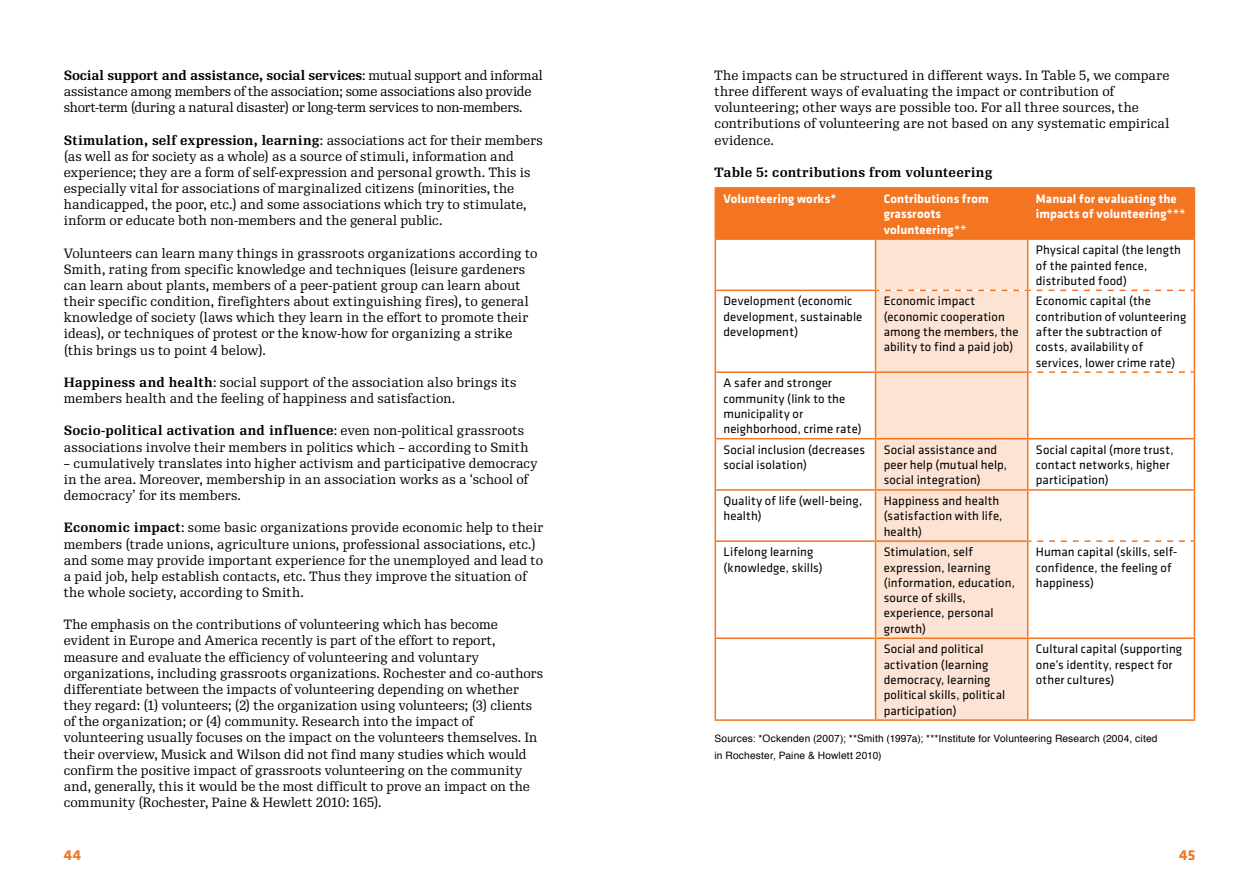
<style>
.page{position:relative;width:1259px;height:893px;background:#fff}
.page>*{position:absolute;margin:0;border:0;box-sizing:border-box;transform-origin:0 0}
.t1{font:700 15px "Klavika";color:#f37421}
.t2{font:13.05px/16.2px "Re Public Book CE";letter-spacing:.01em;color:#000}
.t3{font:13.05px/16.2px "Re Public Book CE";letter-spacing:-.01em;color:#000}
.t4{font:700 13.05px "Re Public Book CE";letter-spacing:.01em;color:#000}
.t5{font:12.75px/15.3px "Klavika";letter-spacing:.01em;color:#000}
.t6{font:700 12.75px/15.3px "Klavika";letter-spacing:.01em;color:#fff}
.t7{font:10.2px/16.2px "Helvetica";letter-spacing:.015em;color:#000}
.s1{font-weight:700}
</style>
<div class="page">
<div style="left:716px;top:189px;width:477px;height:49px;background:#f37421"></div>
<div style="left:876px;top:240px;width:151px;height:479px;background:#fde3d3"></div>
<hr style="left:876px;top:290px;width:151px;height:1px;background:#fff">
<hr style="left:714px;top:187px;width:161px;height:2px;background:#f37421">
<hr style="left:714px;top:189px;width:2px;height:49px;background:#f37421">
<hr style="left:875px;top:187px;width:152px;height:2px;background:#f37421">
<hr style="left:875px;top:189px;width:1px;height:49px;background:#f37421">
<hr style="left:1027px;top:187px;width:168px;height:2px;background:#f37421">
<hr style="left:1027px;top:189px;width:1px;height:49px;background:#f37421">
<hr style="left:1193px;top:189px;width:2px;height:49px;background:#f37421">
<hr style="left:714px;top:238px;width:161px;height:2px;background:#f37421">
<hr style="left:714px;top:240px;width:2px;height:50px;background:#f37421">
<hr style="left:875px;top:238px;width:152px;height:2px;background:#f37421">
<hr style="left:875px;top:240px;width:1px;height:50px;background:#f37421">
<hr style="left:1027px;top:238px;width:168px;height:2px;background:#f37421">
<hr style="left:1027px;top:240px;width:1px;height:50px;background:#f37421">
<hr style="left:1193px;top:240px;width:2px;height:50px;background:#f37421">
<hr style="left:714px;top:290px;width:162px;height:1px;background:#f37421">
<hr style="left:714px;top:291px;width:2px;height:80px;background:#f37421">
<hr style="left:875px;top:291px;width:1px;height:80px;background:#f37421">
<hr style="left:1027px;top:291px;width:1px;height:80px;background:#f37421">
<hr style="left:1193px;top:290px;width:2px;height:82px;background:#f37421">
<hr style="left:714px;top:371px;width:161px;height:2px;background:#f37421">
<hr style="left:714px;top:373px;width:2px;height:65px;background:#f37421">
<hr style="left:875px;top:371px;width:153px;height:2px;background:#f37421">
<hr style="left:875px;top:373px;width:1px;height:65px;background:#f37421">
<hr style="left:1027px;top:373px;width:1px;height:65px;background:#f37421">
<hr style="left:1193px;top:372px;width:2px;height:66px;background:#f37421">
<hr style="left:714px;top:438px;width:161px;height:1px;background:#f37421">
<hr style="left:714px;top:439px;width:2px;height:50px;background:#f37421">
<hr style="left:875px;top:438px;width:152px;height:1px;background:#f37421">
<hr style="left:875px;top:439px;width:1px;height:50px;background:#f37421">
<hr style="left:1027px;top:438px;width:168px;height:1px;background:#f37421">
<hr style="left:1027px;top:439px;width:1px;height:50px;background:#f37421">
<hr style="left:1193px;top:439px;width:2px;height:50px;background:#f37421">
<hr style="left:714px;top:489px;width:161px;height:2px;background:#f37421">
<hr style="left:714px;top:491px;width:2px;height:49px;background:#f37421">
<hr style="left:875px;top:489px;width:152px;height:2px;background:#f37421">
<hr style="left:875px;top:491px;width:1px;height:49px;background:#f37421">
<hr style="left:1027px;top:489px;width:168px;height:2px;background:#f37421">
<hr style="left:1027px;top:491px;width:1px;height:49px;background:#f37421">
<hr style="left:1193px;top:491px;width:2px;height:50px;background:#f37421">
<hr style="left:714px;top:540px;width:161px;height:2px;background:#f37421">
<hr style="left:714px;top:542px;width:2px;height:95px;background:#f37421">
<hr style="left:875px;top:540px;width:153px;height:2px;background:#f37421">
<hr style="left:875px;top:542px;width:1px;height:95px;background:#f37421">
<hr style="left:1027px;top:542px;width:1px;height:95px;background:#f37421">
<hr style="left:1193px;top:541px;width:2px;height:96px;background:#f37421">
<hr style="left:714px;top:637px;width:161px;height:2px;background:#f37421">
<hr style="left:714px;top:639px;width:2px;height:80px;background:#f37421">
<hr style="left:875px;top:637px;width:152px;height:2px;background:#f37421">
<hr style="left:875px;top:639px;width:1px;height:80px;background:#f37421">
<hr style="left:1027px;top:637px;width:168px;height:2px;background:#f37421">
<hr style="left:1027px;top:639px;width:1px;height:80px;background:#f37421">
<hr style="left:1193px;top:639px;width:2px;height:80px;background:#f37421">
<hr style="left:714px;top:719px;width:161px;height:2px;background:#f37421">
<hr style="left:875px;top:719px;width:152px;height:2px;background:#f37421">
<hr style="left:1027px;top:719px;width:168px;height:2px;background:#f37421">
<svg style="left:885px;top:290px;width:145px;height:1px"></svg>
<svg style="left:1036px;top:290px;width:157px;height:1px"></svg>
<svg style="left:1037px;top:371px;width:156px;height:2px"></svg>
<svg style="left:1037px;top:540px;width:156px;height:2px"></svg>
<p class="t3" style="left:64px;top:67px;width:480px"><span class="s1">Social support and assistance, social services</span>: mutual support and informal assistance among members of the association; some associations also provide short-term (during a natural disaster) or long-term services to non-members.</p>
<p class="t2" style="left:64px;top:132px;width:480px"><span class="s1">Stimulation, self expression, learning</span>: associations act for their members (as well as for society as a whole) as a source of stimuli, information and experience; they are a form of self-expression and personal growth. This is especially vital for associations of marginalized citizens (minorities, the handicapped, the poor, etc.) and some associations which try to stimulate, inform or educate both non-members and the general public.</p>
<p class="t2" style="left:64px;top:245px;width:475px">Volunteers can learn many things in grassroots organizations according to Smith, rating from specific knowledge and techniques (leisure gardeners can learn about plants, members of a peer-patient group can learn about their specific condition, firefighters about extinguishing fires), to general knowledge of society (laws which they learn in the effort to promote their ideas), or techniques of protest or the know-how for organizing a strike (this brings us to point 4 below).</p>
<p class="t2" style="left:64px;top:374px;width:454px"><span class="s1">Happiness and health</span>: social support of the association also brings its members health and the feeling of happiness and satisfaction.</p>
<p class="t2" style="left:64px;top:423px;width:466px"><span class="s1">Socio-political activation and influence</span>: even non-political grassroots associations involve their members in politics which – according to Smith</p>
<p class="t2" style="left:64px;top:455px;width:475px">– cumulatively translates into higher activism and participative democracy in the area. Moreover, membership in an association works as a ‘school of democracy’ for its members.</p>
<p class="t2" style="left:64px;top:520px;width:481px"><span class="s1">Economic impact</span>: some basic organizations provide economic help to their members (trade unions, agriculture unions, professional associations, etc.) and some may provide important experience for the unemployed and lead to a paid job, help establish contacts, etc. Thus they improve the situation of the whole society, according to Smith.</p>
<p class="t2" style="left:64px;top:617px;width:481px">The emphasis on the contributions of volunteering which has become evident in Europe and America recently is part of the effort to report, measure and evaluate the efficiency of volunteering and voluntary organizations, including grassroots organizations. Rochester and co-authors differentiate between the impacts of volunteering depending on whether they regard: (1) volunteers; (2) the organization using volunteers; (3) clients of the organization; or (4) community. Research into the impact of volunteering usually focuses on the impact on the volunteers themselves. In their overview, Musick and Wilson did not find many studies which would confirm the positive impact of grassroots volunteering on the community and, generally, this it would be the most difficult to prove an impact on the community (Rochester, Paine &amp; Hewlett 2010: 165).</p>
<p class="t2" style="left:714px;top:67px;width:456px">The impacts can be structured in different ways. In Table 5, we compare three different ways of evaluating the impact or contribution of volunteering; other ways are possible too. For all three sources, the contributions of volunteering are not based on any systematic empirical evidence.</p>
<p class="t4" style="left:714px;top:165px;width:280px">Table 5: contributions from volunteering</p>
<p class="t6" style="left:723px;top:191px;width:114px">Volunteering works*</p>
<p class="t6" style="left:883px;top:191px;width:107px">Contributions from grassroots volunteering**</p>
<p class="t6" style="left:1036px;top:191px;width:151px">Manual for evaluating the impacts of volunteering***</p>
<p class="t5" style="left:1036px;top:243px;width:147px">Physical capital (the length of the painted fence, distributed food)</p>
<p class="t5" style="left:723px;top:294px;width:140px">Development (economic development, sustainable development)</p>
<p class="t5" style="left:883px;top:294px;width:136px">Economic impact (economic cooperation among the members, the ability to find a paid job)</p>
<p class="t5" style="left:1036px;top:294px;width:152px">Economic capital (the contribution of volunteering after the subtraction of costs, availability of services, lower crime rate)</p>
<p class="t5" style="left:723px;top:376px;width:140px">A safer and stronger community (link to the municipality or neighborhood, crime rate)</p>
<p class="t5" style="left:723px;top:442px;width:143px">Social inclusion (decreases social isolation)</p>
<p class="t5" style="left:883px;top:442px;width:125px">Social assistance and peer help (mutual help, social integration)</p>
<p class="t5" style="left:1036px;top:442px;width:139px">Social capital (more trust, contact networks, higher participation)</p>
<p class="t5" style="left:723px;top:493px;width:140px">Quality of life (well-being, health)</p>
<p class="t5" style="left:883px;top:493px;width:120px">Happiness and health (satisfaction with life, health)</p>
<p class="t5" style="left:723px;top:545px;width:101px">Lifelong learning (knowledge, skills)</p>
<p class="t5" style="left:883px;top:545px;width:133px">Stimulation, self expression, learning (information, education, source of skills, experience, personal growth)</p>
<p class="t5" style="left:1036px;top:545px;width:143px">Human capital (skills, self&shy;confidence, the feeling of happiness)</p>
<p class="t5" style="left:883px;top:642px;width:123px">Social and political activation (learning democracy, learning political skills, political participation)</p>
<p class="t5" style="left:1036px;top:642px;width:148px">Cultural capital (supporting one’s identity, respect for other cultures)</p>
<p class="t7" style="left:714px;top:731px;width:444px">Sources: *Ockenden (2007); **Smith (1997a); ***Institute for Volunteering Research (2004, cited in Rochester, Paine &amp; Howlett 2010)</p>
<p class="t1" style="left:64px;top:847px;width:19px">44</p>
<p class="t1" style="left:1179px;top:847px;width:18px">45</p>
</div>
